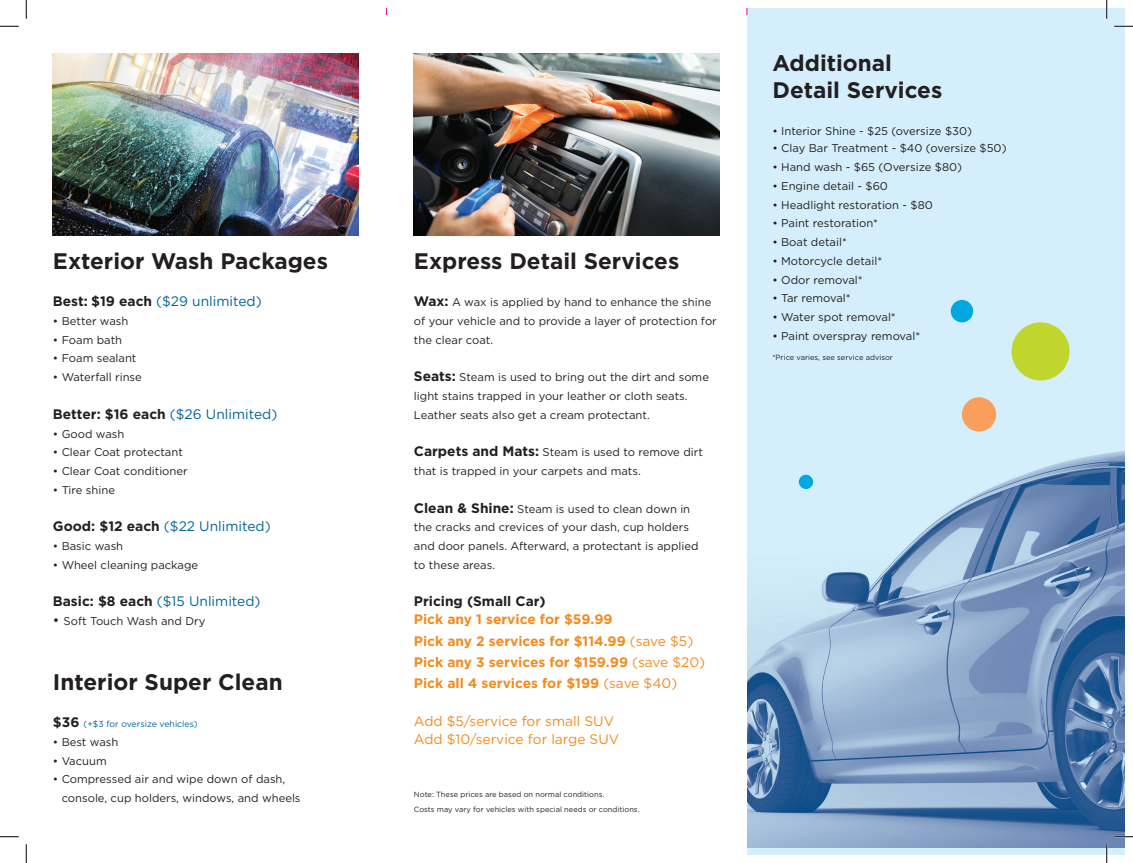
<style>
.page{position:relative;width:1133px;height:863px;background:#fff}
.page>*{position:absolute;margin:0;border:0;box-sizing:border-box;transform-origin:0 0}
.t1{font:700 22.5px/27px "Gotham";color:#231f20}
.t2{font:700 13.75px/21.2px "Gotham";color:#f28b20}
.t3{font:13.75px "Gotham";color:#016495}
.t4{font:13.75px/18.8px "Gotham";color:#f28b20}
.t5{font:700 13.75px "Gotham";color:#231f20}
.t6{font:11.25px/18.8px "Gotham";color:#231f20}
.t7{font:8.75px "Gotham";color:#016495}
.t8{font:7.5px/15px "Gotham";color:#231f20}
.s1{font-weight:700;color:#231f20}
.s2{font-weight:400;color:#016495}
.s3{font-size:13.75px}
.s4{font-weight:700;font-size:13.75px;color:#231f20}
.s5{font-weight:700;font-size:13.75px}
.s6{font-weight:400}
</style>
<div class="page">
<div style="left:747px;top:8px;width:377px;height:846px;background:#d4effb"></div>
<img style="left:53px;top:53px;width:305px;height:182px">
<img style="left:414px;top:53px;width:305px;height:182px">
<img style="left:747px;top:415px;width:377px;height:432px">
<div style="left:962px;top:397px;width:34px;height:34px;background:#f8a05b;border-radius:50%"></div>
<div style="left:1011px;top:322px;width:58px;height:58px;background:#c1d52f;border-radius:50%"></div>
<div style="left:950px;top:300px;width:23px;height:22px;background:#00a8e1;border-radius:50%"></div>
<div style="left:798px;top:474px;width:15px;height:15px;background:#00a8e1;border-radius:50%"></div>
<svg style="left:0;top:25px;width:19px;height:2px"></svg>
<svg style="left:1114px;top:25px;width:18px;height:2px"></svg>
<svg style="left:0;top:836px;width:19px;height:1px"></svg>
<svg style="left:1114px;top:835px;width:18px;height:2px"></svg>
<svg style="left:25px;top:0;width:2px;height:19px"></svg>
<svg style="left:25px;top:844px;width:2px;height:18px"></svg>
<svg style="left:1106px;top:0;width:1px;height:19px"></svg>
<svg style="left:1105px;top:844px;width:2px;height:18px"></svg>
<h1 class="t1" style="left:53px;top:248px;width:277px">Exterior Wash Packages</h1>
<p class="t3" style="left:53px;top:292px;width:210px"><span class="s1">Best: $19 each</span> ($29 unlimited)</p>
<p class="t6" style="left:53px;top:311px;width:77px">• Better wash</p>
<p class="t6" style="left:53px;top:330px;width:71px">• Foam bath</p>
<p class="t6" style="left:53px;top:349px;width:85px">• Foam sealant</p>
<p class="t6" style="left:53px;top:367px;width:90px">• Waterfall rinse</p>
<p class="t5" style="left:53px;top:405px;width:226px">Better: $16 each <span class="s2">($26 Unlimited)</span></p>
<p class="t6" style="left:53px;top:424px;width:73px">• Good wash</p>
<p class="t6" style="left:53px;top:442px;width:131px">• Clear Coat protectant</p>
<p class="t6" style="left:53px;top:461px;width:136px">• Clear Coat conditioner</p>
<p class="t6" style="left:53px;top:480px;width:64px">• Tire shine</p>
<p class="t3" style="left:53px;top:517px;width:219px"><span class="s1">Good: $12 each</span> ($22 Unlimited)</p>
<p class="t6" style="left:53px;top:536px;width:72px">• Basic wash</p>
<p class="t6" style="left:53px;top:555px;width:147px">• Wheel cleaning package</p>
<p class="t3" style="left:53px;top:592px;width:209px"><span class="s1">Basic: $8 each</span> ($15 Unlimited)</p>
<p class="t6" style="left:53px;top:611px;width:154px"><span class="s3">•</span> Soft Touch Wash and Dry</p>
<h1 class="t1" style="left:53px;top:668px;width:231px">Interior Super Clean</h1>
<p class="t7" style="left:53px;top:718px;width:146px"><span class="s4">$36</span> (+$3 for oversize vehicles)</p>
<p class="t6" style="left:53px;top:732px;width:67px">• Best wash</p>
<p class="t6" style="left:53px;top:751px;width:55px">• Vacuum</p>
<p class="t6" style="left:62px;top:769px;width:240px;text-indent:-9px">• Compressed air and wipe down of dash, console, cup holders, windows, and wheels</p>
<h1 class="t1" style="left:414px;top:248px;width:267px">Express Detail Services</h1>
<p class="t6" style="left:414px;top:292px;width:304px"><span class="s5">Wax:</span> A wax is applied by hand to enhance the shine of your vehicle and to provide a layer of protection for the clear coat.</p>
<p class="t6" style="left:414px;top:367px;width:296px"><span class="s5">Seats:</span> Steam is used to bring out the dirt and some light stains trapped in your leather or cloth seats.<br>Leather seats also get a cream protectant.</p>
<p class="t6" style="left:414px;top:442px;width:290px"><span class="s5">Carpets and Mats:</span> Steam is used to remove dirt that is trapped in your carpets and mats.</p>
<p class="t6" style="left:414px;top:499px;width:286px"><span class="s5">Clean &amp; Shine:</span> Steam is used to clean down in the cracks and crevices of your dash, cup holders and door panels. Afterward, a protectant is applied to these areas.</p>
<p class="t5" style="left:414px;top:591px;width:133px">Pricing (Small Car)</p>
<p class="t2" style="left:414px;top:608px;width:293px">Pick any 1 service for $59.99<br>Pick any 2 services for $114.99 <span class="s6">(save $5)<br></span>Pick any 3 services for $159.99 <span class="s6">(save $20)<br></span>Pick all 4 services for $199 <span class="s6">(save $40)</span></p>
<p class="t4" style="left:414px;top:711px;width:207px">Add $5/service for small SUV<br>Add $10/service for large SUV</p>
<p class="t8" style="left:414px;top:786px;width:227px">Note: These prices are based on normal conditions.<br>Costs may vary for vehicles with special needs or conditions.</p>
<h1 class="t1" style="left:772px;top:50px;width:171px">Additional<br>Detail Services</h1>
<p class="t6" style="left:772px;top:121px;width:201px">• Interior Shine - $25 (oversize $30)</p>
<p class="t6" style="left:772px;top:139px;width:236px">• Clay Bar Treatment - $40 (oversize $50)</p>
<p class="t6" style="left:772px;top:157px;width:191px">• Hand wash - $65 (Oversize $80)</p>
<p class="t6" style="left:772px;top:176px;width:117px">• Engine detail - $60</p>
<p class="t6" style="left:772px;top:195px;width:162px">• Headlight restoration - $80</p>
<p class="t6" style="left:772px;top:214px;width:107px">• Paint restoration*</p>
<p class="t6" style="left:772px;top:232px;width:76px">• Boat detail*</p>
<p class="t6" style="left:772px;top:251px;width:111px">• Motorcycle detail*</p>
<p class="t6" style="left:772px;top:270px;width:92px">• Odor removal*</p>
<p class="t6" style="left:772px;top:289px;width:80px">• Tar removal*</p>
<p class="t6" style="left:772px;top:307px;width:125px">• Water spot removal*</p>
<p class="t6" style="left:772px;top:326px;width:149px">• Paint overspray removal*</p>
<p class="t8" style="left:772px;top:349px;width:122px">*Price varies, see service advisor</p>
</div>
